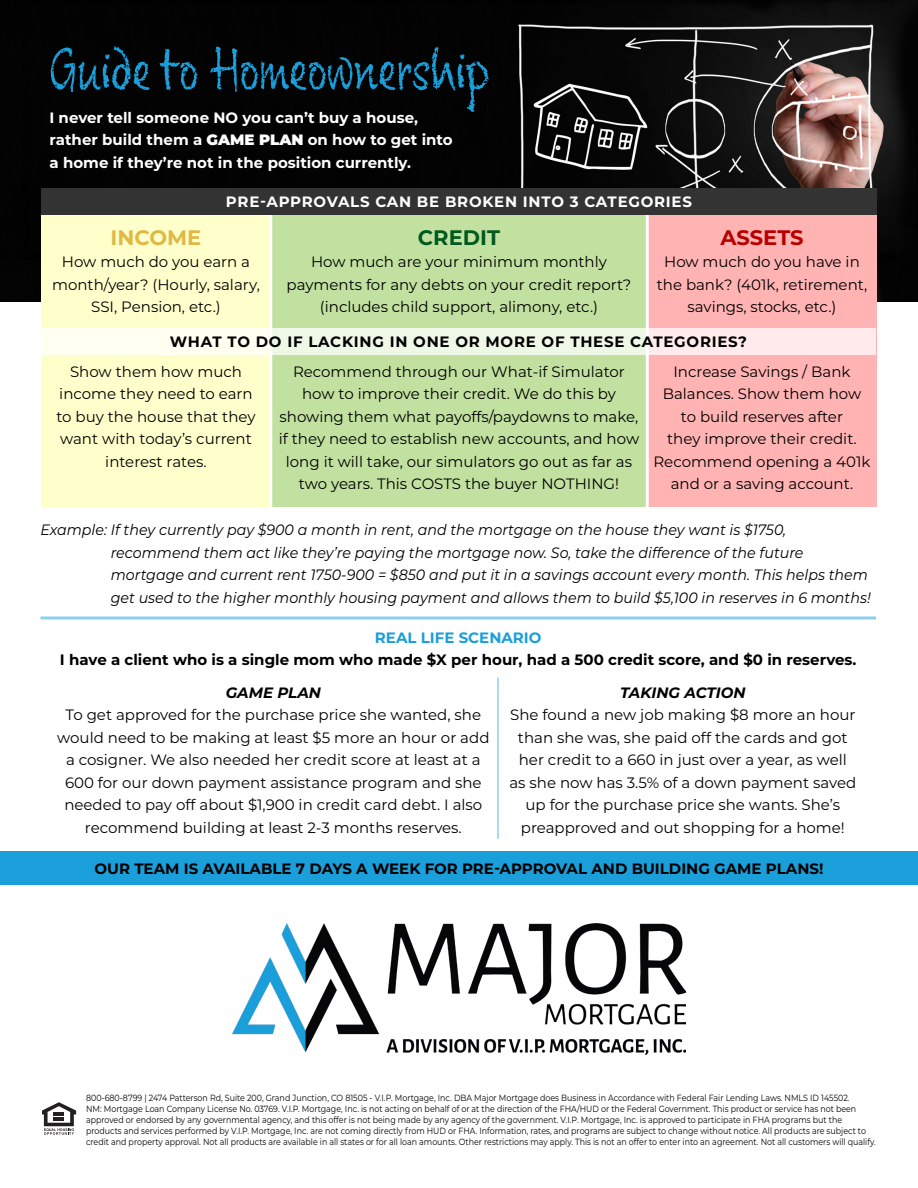
<style>
.page{position:relative;width:918px;height:1188px;background:#fff}
.page>*{position:absolute;margin:0;border:0;box-sizing:border-box;transform-origin:0 0}
.t1{font:58.8px "Chalky";color:#1a9fda}
.t2{font:700 21px "Montserrat";color:#dfb944}
.t3{font:700 21px "Montserrat";color:#00591f}
.t4{font:700 21px "Montserrat";color:#b60000}
.t5{font:15px/22.5px "Montserrat";color:#000;text-align:center}
.t6{font:italic 15px/22.5px "Montserrat";color:#000;scale:.95 1}
.t7{font:700 15px/22.5px "Montserrat";color:#000;text-align:center}
.t8{font:700 15px/22.5px "Montserrat";color:#fff}
.t9{font:700 15px "Montserrat";letter-spacing:.05em;color:#000}
.t10{font:700 15px "Montserrat";letter-spacing:.05em;color:#fff}
.t11{font:italic 700 15px "Montserrat";color:#000}
.t12{font:9px/10.8px "Montserrat";color:#000;scale:.88 1}
.s1{font-weight:900}
.s2{color:#1a9fda}
</style>
<div class="page">
<img style="left:0;top:0;width:918px;height:302px">
<div style="left:0;top:851px;width:918px;height:34px;background:#1a9fda"></div>
<hr style="left:497px;top:677px;width:2px;height:162px;background:#8dcfec">
<img style="left:232px;top:923px;width:454px;height:131px">
<svg style="left:42px;top:1102px;width:34px;height:33px"></svg>
<hr style="left:54px;top:1112px;width:10px;height:4px;background:#231f20">
<hr style="left:54px;top:1117px;width:10px;height:4px;background:#231f20">
<div style="left:41px;top:202px;width:230px;height:305px;background:#ffc"></div>
<div style="left:271px;top:202px;width:376px;height:305px;background:#c2e1a0"></div>
<div style="left:647px;top:202px;width:230px;height:305px;background:#ffb3b3"></div>
<hr style="left:269px;top:202px;width:3px;height:305px;background:#fff">
<hr style="left:646px;top:202px;width:3px;height:305px;background:#fff">
<div style="left:41px;top:188px;width:836px;height:26px;background:#333"></div>
<div style="left:41px;top:329px;width:835px;height:26px;background:linear-gradient(to right,#f8ffef,#f8eae7)"></div>
<svg style="left:40px;top:616px;width:836px;height:4px;background:#a9daf0"></svg>
<p class="t1" style="left:50px;top:34px;width:442px">Guide to Homeownership</p>
<p class="t8" style="left:50px;top:105px;width:405px">I never tell someone NO you can’t buy a house, rather build them a <span class="s1">GAME PLAN</span> on how to get into a home if they’re not in the position currently.</p>
<p class="t10" style="left:226px;top:191px;width:468px">PRE-APPROVALS CAN BE BROKEN INTO 3 CATEGORIES</p>
<p class="t2" style="left:111px;top:222px;width:92px">INCOME</p>
<p class="t5" style="left:52px;top:250px;width:209px">How much do you earn a month/year? (Hourly, salary,<br>SSI, Pension, etc.)</p>
<p class="t3" style="left:418px;top:222px;width:84px">CREDIT</p>
<p class="t5" style="left:287px;top:250px;width:346px">How much are your minimum monthly payments for any debts on your credit report? (includes child support, alimony, etc.)</p>
<p class="t4" style="left:720px;top:222px;width:85px">ASSETS</p>
<p class="t5" style="left:657px;top:250px;width:212px">How much do you have in the bank? (401k, retirement, savings, stocks, etc.)</p>
<p class="t9" style="left:170px;top:331px;width:579px">WHAT TO DO IF LACKING IN ONE OR MORE OF THESE CATEGORIES?</p>
<p class="t5" style="left:56px;top:359px;width:201px">Show them how much income they need to earn to buy the house that they want with today’s current interest rates.</p>
<p class="t5" style="left:279px;top:359px;width:362px">Recommend through our What-if Simulator how to improve their credit. We do this by showing them what payoffs/paydowns to make, if they need to establish new accounts, and how long it will take, our simulators go out as far as two years. This COSTS the buyer NOTHING!</p>
<p class="t5" style="left:653px;top:359px;width:219px">Increase Savings / Bank<br>Balances. Show them how to build reserves after<br>they improve their credit.<br>Recommend opening a 401k and or a saving account.</p>
<p class="t6" style="left:111px;top:518px;width:801px;text-indent:-70px">Example: If they currently pay $900 a month in rent, and the mortgage on the house they want is $1750, recommend them act like they’re paying the mortgage now. So, take the difference of the future mortgage and current rent 1750-900 = $850 and put it in a savings account every month. This helps them get used to the higher monthly housing payment and allows them to build $5,100 in reserves in 6 months!</p>
<p class="t7" style="left:60px;top:626px;width:798px"><span class="s2">REAL LIFE SCENARIO<br></span>I have a client who is a single mom who made $X per hour, had a 500 credit score, and $0 in reserves.</p>
<p class="t11" style="left:226px;top:682px;width:97px">GAME PLAN</p>
<p class="t5" style="left:57px;top:703px;width:434px">To get approved for the purchase price she wanted, she would need to be making at least $5 more an hour or add a cosigner. We also needed her credit score at least at a 600 for our down payment assistance program and she needed to pay off about $1,900 in credit card debt. I also recommend building at least 2-3 months reserves.</p>
<p class="t11" style="left:620px;top:682px;width:127px">TAKING ACTION</p>
<p class="t5" style="left:509px;top:703px;width:348px">She found a new job making $8 more an hour than she was, she paid off the cards and got her credit to a 660 in just over a year, as well as she now has 3.5% of a down payment saved up for the purchase price she wants. She’s preapproved and out shopping for a home!</p>
<p class="t7" style="left:95px;top:857px;width:730px">OUR TEAM IS AVAILABLE 7 DAYS A WEEK FOR PRE-APPROVAL AND BUILDING GAME PLANS!</p>
<p class="t12" style="left:86px;top:1092px;width:899px">800-680-8799 | 2474 Patterson Rd, Suite 200, Grand Junction, CO 81505 - V.I.P. Mortgage, Inc. DBA Major Mortgage does Business in Accordance with Federal Fair Lending Laws. NMLS ID 145502.<br>NM: Mortgage Loan Company License No. 03769. V.I.P. Mortgage, Inc. is not acting on behalf of or at the direction of the FHA/HUD or the Federal Government. This product or service has not been approved or endorsed by any governmental agency, and this offer is not being made by any agency of the government. V.I.P. Mortgage, Inc. is approved to participate in FHA programs but the products and services performed by V.I.P. Mortgage, Inc. are not coming directly from HUD or FHA. Information, rates, and programs are subject to change without notice. All products are subject to credit and property approval. Not all products are available in all states or for all loan amounts. Other restrictions may apply. This is not an offer to enter into an agreement. Not all customers will qualify.</p>
</div>
